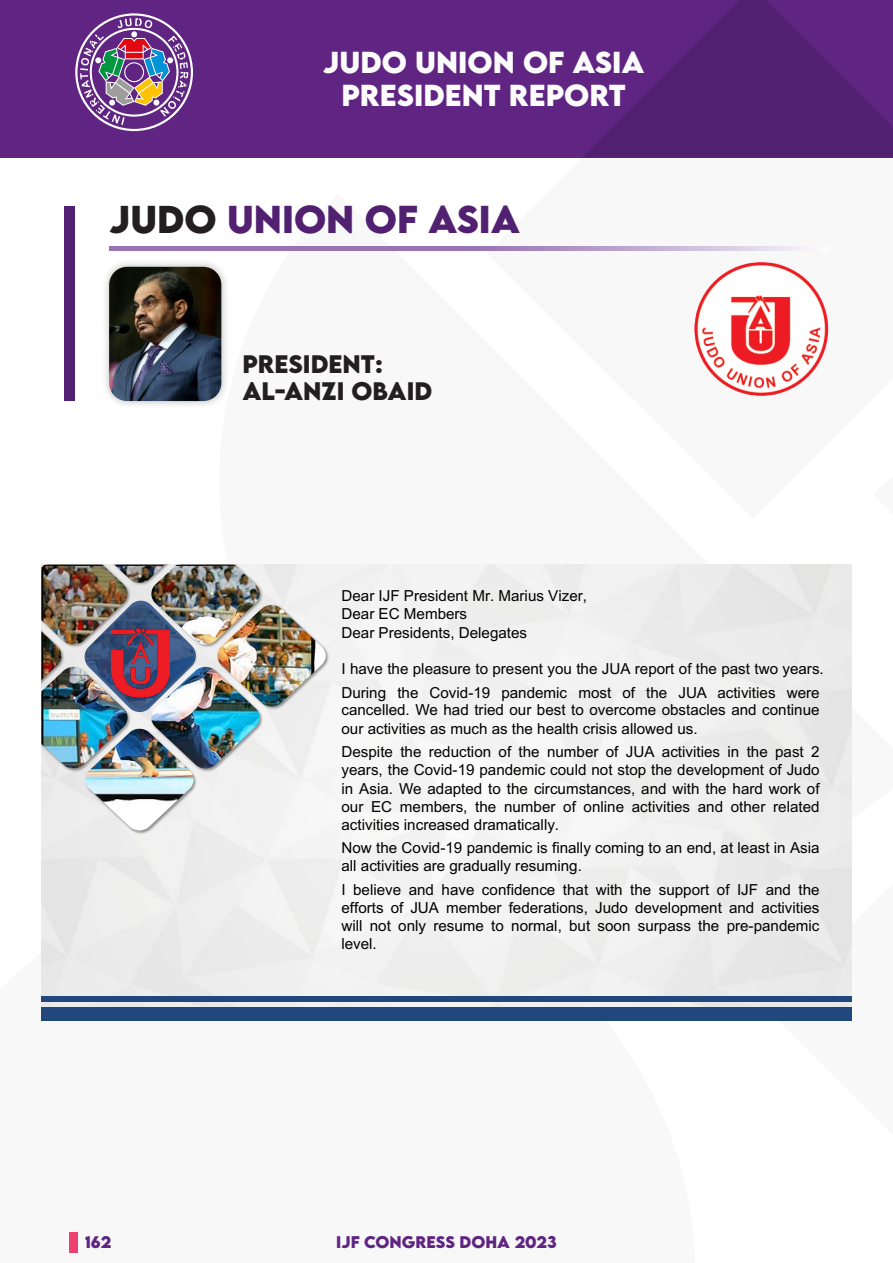
<style>
.page{position:relative;width:893px;height:1263px;background:#fff}
.page>*{position:absolute;margin:0;border:0;box-sizing:border-box;transform-origin:0 0}
.Titre___Fonction{font:700 34.5px "LEMONMILK";color:#512071}
.Page_headtitle{font:700 27px "LEMONMILK";color:#fcfcfc}
.Sous-titre___Nom{font:700 22.5px "LEMONMILK";color:#231f20}
.t1{font:15.15px/18.3px "Arial";color:#000}
.t2{font:700 15px "LEMONMILK";color:#602583}
.s1{color:#231f20}
</style>
<div class="page">
<div style="left:0;top:0;width:893px;height:157px;background:#602483"></div>
<svg style="left:584px;top:0;width:309px;height:157px;fill:#522071"></svg>
<svg style="left:75px;top:13px;width:118px;height:118px"></svg>
<div style="left:69px;top:1232px;width:8px;height:20px;background:#ef3f71"></div>
<div style="left:64px;top:206px;width:10px;height:195px;background:#512071"></div>
<div style="left:101px;top:259px;width:128px;height:150px;background:#231f20;opacity:.3"></div>
<img style="left:109px;top:267px;width:112px;height:134px">
<img style="left:695px;top:262px;width:134px;height:134px">
<svg style="left:109px;top:246px;width:704px;height:5px;background:#ac90c2"></svg>
<img style="left:41px;top:565px;width:810px;height:442px">
<div style="left:41px;top:565px;width:290px;height:270px;background:#f2f2f2"></div>
<img style="left:41px;top:565px;width:285px;height:267px">
<img style="left:326px;top:565px;width:1px;height:265px">
<img style="left:83px;top:599px;width:114px;height:114px">
<div style="left:41px;top:1007px;width:810px;height:13px;background:#22477d"></div>
<div style="left:41px;top:996px;width:810px;height:5px;background:#22477d"></div>
<img style="left:111px;top:627px;width:59px;height:71px">
<p class="Page_headtitle" style="left:323px;top:44px;width:323px">JUDO UNION OF ASIA</p>
<p class="Page_headtitle" style="left:341px;top:77px;width:266px">PRESIDENT REPORT</p>
<p class="Titre___Fonction" style="left:109px;top:196px;width:413px"><span class="s1">JUDO</span> UNION OF ASIA</p>
<p class="Sous-titre___Nom" style="left:242px;top:349px;width:142px">PRESIDENT:</p>
<p class="Sous-titre___Nom" style="left:242px;top:376px;width:189px">AL-ANZI OBAID</p>
<p class="t1" style="left:341px;top:587px;width:247px">Dear IJF President Mr. Marius Vizer,<br>Dear EC Members<br>Dear Presidents, Delegates</p>
<p class="t1" style="left:341px;top:657px;width:484px;line-height:23.7px">I have the pleasure to present you the JUA report of the past two years.<br>During the Covid-19 pandemic most of the JUA activities were</p>
<p class="t1" style="left:341px;top:701px;width:480px">cancelled. We had tried our best to overcome obstacles and continue our activities as much as the health crisis allowed us.</p>
<p class="t1" style="left:341px;top:742px;width:480px;text-align:justify">Despite the reduction of the number of JUA activities in the past 2 years, the Covid-19 pandemic could not stop the development of Judo in Asia. We adapted to the circumstances, and with the hard work of our EC members, the number of online activities and other related activities increased dramatically.</p>
<p class="t1" style="left:341px;top:838px;width:480px">Now the Covid-19 pandemic is finally coming to an end, at least in Asia all activities are gradually resuming.</p>
<p class="t1" style="left:341px;top:880px;width:480px;text-align:justify">I believe and have confidence that with the support of IJF and the efforts of JUA member federations, Judo development and activities will not only resume to normal, but soon surpass the pre-pandemic level.</p>
<p class="t2" style="left:85px;top:1232px;width:28px">162</p>
<p class="t2" style="left:336px;top:1232px;width:222px">IJF CONGRESS DOHA 2023</p>
</div>
